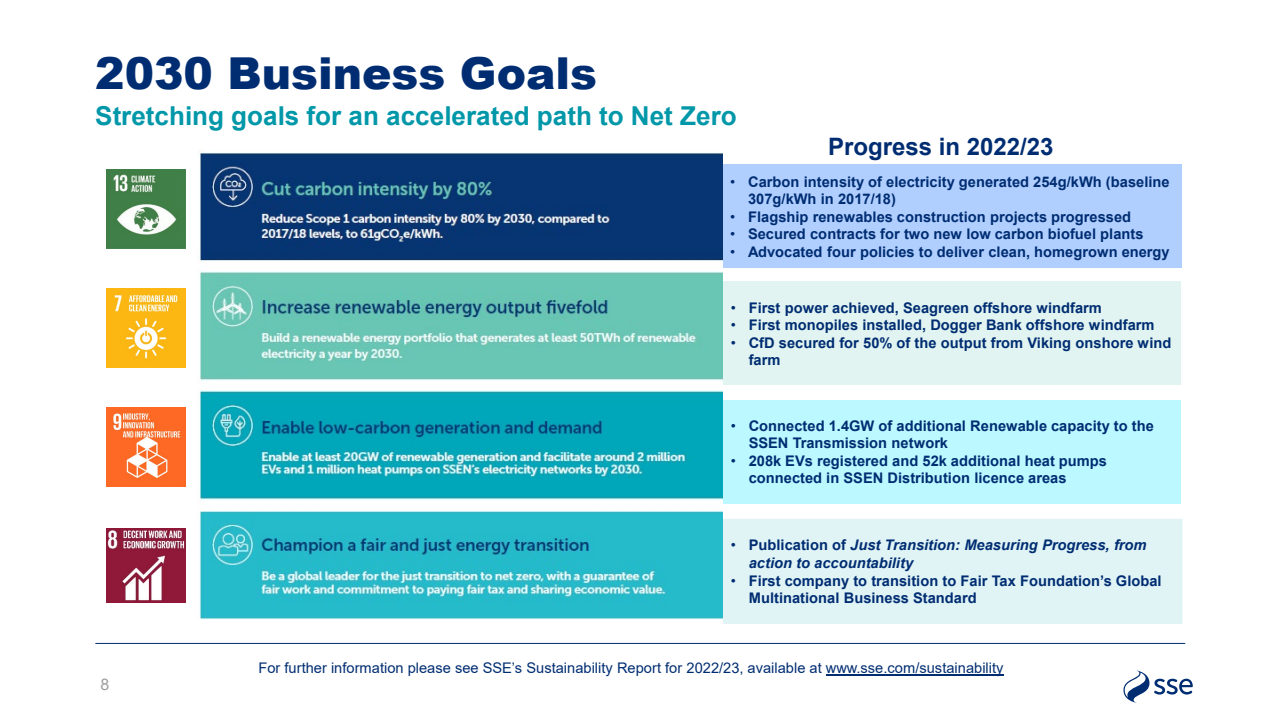
<style>
.page{position:relative;width:1281px;height:720px;background:#fff}
.page>*{position:absolute;margin:0;border:0;box-sizing:border-box;transform-origin:0 0}
.t1{font:900 44px "Arial";color:#002d72}
.t2{font:700 26px "Arial";color:#0097a9}
.t3{font:700 24px "Arial";color:#002d72}
.t4{font:16px "Arial";color:#9f9f9f}
.t5{font:700 14.6px/17.6px "Arial";color:#002d72}
.t6{font:14.6px "Arial";color:#002d72}
.t7{font:italic 700 14.6px/17.6px "Arial";color:#002d72}
.s1{font-weight:400}
.s2{font-weight:400;font-style:normal}
.s3{font-style:normal}
</style>
<div class="page">
<svg style="left:1123px;top:670px;width:69px;height:33px"></svg>
<hr style="left:95px;top:643px;width:1089px;height:1px;background:#002d72">
<img style="left:199px;top:149px;width:523px;height:470px">
<img style="left:107px;top:169px;width:79px;height:79px">
<img style="left:107px;top:288px;width:78px;height:79px">
<img style="left:107px;top:408px;width:78px;height:78px">
<img style="left:107px;top:528px;width:79px;height:75px">
<div style="left:210px;top:566px;width:45px;height:41px;background:#25bbcb"></div>
<div style="left:210px;top:448px;width:45px;height:41px;background:#00a7ba"></div>
<div style="left:210px;top:330px;width:45px;height:42px;background:#68c6b4"></div>
<div style="left:210px;top:210px;width:45px;height:41px;background:#073573"></div>
<div style="left:722px;top:164px;width:458px;height:104px;background:#b0cfff"></div>
<div style="left:723px;top:282px;width:457px;height:103px;background:#e1f4f1"></div>
<div style="left:723px;top:400px;width:457px;height:104px;background:#bbf8ff"></div>
<div style="left:723px;top:519px;width:459px;height:105px;background:#e0f3f5"></div>
<hr style="left:825px;top:674px;width:178px;height:2px;background:#002d72">
<h2 class="t1" style="left:95px;top:41px;width:503px">2030 Business Goals</h2>
<p class="t2" style="left:95px;top:97px;width:642px">Stretching goals for an accelerated path to Net Zero</p>
<p class="t3" style="left:827px;top:130px;width:227px">Progress in 2022/23</p>
<p class="t5" style="left:748px;top:173px;width:423px;text-indent:-18px"><span class="s1">•</span> Carbon intensity of electricity generated 254g/kWh (baseline<br>307g/kWh in 2017/18)</p>
<p class="t5" style="left:730px;top:208px;width:402px"><span class="s1">•</span> Flagship renewables construction projects progressed</p>
<p class="t5" style="left:730px;top:226px;width:415px"><span class="s1">•</span> Secured contracts for two new low carbon biofuel plants</p>
<p class="t5" style="left:730px;top:243px;width:441px"><span class="s1">•</span> Advocated four policies to deliver clean, homegrown energy</p>
<p class="t5" style="left:730px;top:299px;width:372px"><span class="s1">•</span> First power achieved, Seagreen offshore windfarm</p>
<p class="t5" style="left:730px;top:316px;width:425px"><span class="s1">•</span> First monopiles installed, Dogger Bank offshore windfarm</p>
<p class="t5" style="left:748px;top:334px;width:424px;text-indent:-18px"><span class="s1">•</span> CfD secured for 50% of the output from Viking onshore wind farm</p>
<p class="t5" style="left:748px;top:417px;width:406px;text-indent:-18px"><span class="s1">•</span> Connected 1.4GW of additional Renewable capacity to the<br>SSEN Transmission network</p>
<p class="t5" style="left:748px;top:452px;width:360px;text-indent:-18px"><span class="s1">•</span> 208k EVs registered and 52k additional heat pumps connected in SSEN Distribution licence areas</p>
<p class="t7" style="left:748px;top:537px;width:399px;text-indent:-18px"><span class="s2">•</span> <span class="s3">Publication of</span> Just Transition: Measuring Progress, from action to accountability</p>
<p class="t5" style="left:748px;top:572px;width:414px;text-indent:-18px"><span class="s1">•</span> First company to transition to Fair Tax Foundation’s Global<br>Multinational Business Standard</p>
<p class="t4" style="left:100px;top:674px;width:10px">8</p>
<p class="t6" style="left:258px;top:658px;width:746px">For further information please see SSE’s Sustainability Report for 2022/23, available at www.sse.com/sustainability</p>
</div>
